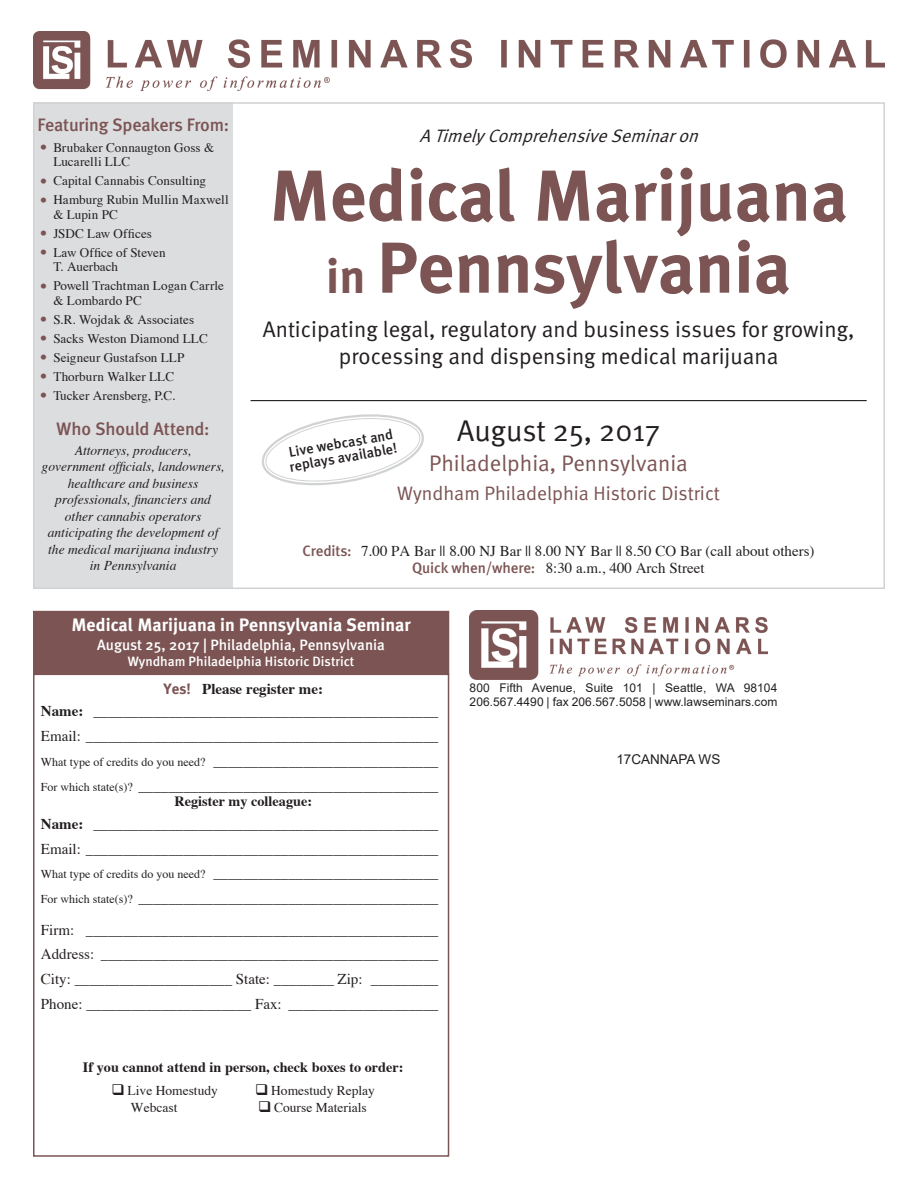
<style>
.page{position:relative;width:918px;height:1188px;background:#fff}
.page>*{position:absolute;margin:0;border:0;box-sizing:border-box;transform-origin:0 0}
.t1{font:700 72px/72px "Meta Plus";color:#7b5453;text-align:center}
.t2{font:30px "Meta Normal";color:#231f20}
.t3{font:22.5px/27px "Meta Normal";color:#231f20;text-align:center}
.t4{font:22.5px "Meta Normal";color:#7b5453}
.t5{font:19.5px "Meta Normal";color:#7b5453}
.t6{font:500 18px "Meta";letter-spacing:-.01em;color:#7b5453}
.t7{font:700 18px "Meta Plus";color:#fff}
.t8{font:italic 18px "Meta Normal";color:#231f20}
.t9{font:15px/24.8px "Times";color:#231f20;text-align:justify}
.t10{font:500 15px "Meta";color:#fff}
.t11{font:700 14.25px "Times";color:#231f20}
.t12{font:500 14.25px/14.2px "Meta";color:#231f20}
.t13{font:italic 13.5px/16.5px "Times";color:#231f20;text-align:center}
.t14{font:13.5px "Times";color:#231f20}
.t15{font:500 13.5px "Meta";color:#fff}
.t16{font:13.5px "Arial";color:#231f20}
.t17{font:13.2px/14.5px "Times";letter-spacing:.005em;color:#231f20}
.t18{font:12px/14.4px "Arial";letter-spacing:.005em;color:#231f20}
.s1{font-size:18px;color:#7b5453}
.s2{font-size:48px}
.s3{font-family:"Meta";font-weight:500;color:#7b5453}
.s4{font-family:"Meta Plus";font-weight:700;color:#7b5453}
.s5{font-weight:700}
.s6{font-size:12px}
</style>
<div class="page">
<div style="left:33px;top:611px;width:416px;height:64px;background:#7b5453"></div>
<div style="left:33px;top:674px;width:416px;height:483px;border:2px solid #7b5453"></div>
<img style="left:470px;top:610px;width:297px;height:69px">
<div style="left:34px;top:102px;width:199px;height:486px;background:#dcdddf"></div>
<hr style="left:251px;top:400px;width:616px;height:1px;background:#231f20">
<img style="left:33px;top:31px;width:852px;height:59px">
<svg style="left:262px;top:414px;width:162px;height:72px"></svg>
<p class="t6" style="left:38px;top:114px;width:193px">Featuring Speakers From:</p>
<p class="t17" style="left:53px;top:141px;width:162px;text-indent:-13px"><span class="s1">•</span> Brubaker Connaugton Goss &amp;<br>Lucarelli LLC</p>
<p class="t17" style="left:40px;top:174px;width:167px"><span class="s1">•</span> Capital Cannabis Consulting</p>
<p class="t17" style="left:53px;top:193px;width:177px;text-indent:-13px"><span class="s1">•</span> Hamburg Rubin Mullin Maxwell &amp; Lupin PC</p>
<p class="t17" style="left:40px;top:227px;width:113px"><span class="s1">•</span> JSDC Law Offices</p>
<p class="t17" style="left:53px;top:246px;width:114px;text-indent:-13px"><span class="s1">•</span> Law Office of Steven<br>T. Auerbach</p>
<p class="t17" style="left:53px;top:279px;width:172px;text-indent:-13px"><span class="s1">•</span> Powell Trachtman Logan Carrle &amp; Lombardo PC</p>
<p class="t17" style="left:40px;top:313px;width:155px"><span class="s1">•</span> S.R. Wojdak &amp; Associates</p>
<p class="t17" style="left:40px;top:332px;width:169px"><span class="s1">•</span> Sacks Weston Diamond LLC</p>
<p class="t17" style="left:40px;top:351px;width:145px"><span class="s1">•</span> Seigneur Gustafson LLP</p>
<p class="t17" style="left:40px;top:370px;width:135px"><span class="s1">•</span> Thorburn Walker LLC</p>
<p class="t17" style="left:40px;top:389px;width:137px"><span class="s1">•</span> Tucker Arensberg, P.C.</p>
<p class="t6" style="left:57px;top:418px;width:155px">Who Should Attend:</p>
<p class="t13" style="left:42px;top:443px;width:184px">Attorneys, producers, government officials, landowners, healthcare and business professionals, financiers and other cannabis operators anticipating the development of the medical marijuana industry in Pennsylvania</p>
<p class="t8" style="left:420px;top:125px;width:286px">ATimelyComprehensiveSeminaron</p>
<h1 class="t1" style="left:269px;top:159px;width:580px">Medical Marijuana <span class="s2">in</span> Pennsylvania</h1>
<h3 class="t3" style="left:263px;top:315px;width:593px">Anticipating legal, regulatory and business issues for growing, processing and dispensing medical marijuana</h3>
<h2 class="t2" style="left:457px;top:413px;width:204px">August 25, 2017</h2>
<h3 class="t4" style="left:429px;top:451px;width:260px">Philadelphia, Pennsylvania</h3>
<h3 class="t5" style="left:397px;top:482px;width:324px">Wyndham Philadelphia Historic District</h3>
<p class="t12" style="left:286px;top:446px;width:110px;rotate:-10deg">Live webcast and replays available!</p>
<p class="t9" style="left:303px;top:539px;width:514px"><span class="s3">Credits:</span> 7.00 PA Bar || 8.00 NJ Bar || 8.00 NY Bar || 8.50 CO Bar (call about others)</p>
<p class="t9" style="left:412px;top:556px;width:294px"><span class="s3">Quick when/where:</span> 8:30 a.m., 400 Arch Street</p>
<p class="t7" style="left:71px;top:615px;width:341px">Medical Marijuana in Pennsylvania Seminar</p>
<p class="t15" style="left:128px;top:653px;width:228px">Wyndham Philadelphia Historic District</p>
<p class="t10" style="left:97px;top:636px;width:289px">August 25, 2017 | Philadelphia, Pennsylvania</p>
<p class="t9" style="left:41px;top:679px;width:399px;line-height:22.5px;text-align:center"><span class="s4">Yes!</span> <span class="s5">Please register me:<br>Name:</span> ______________________________________________</p>
<p class="t9" style="left:41px;top:725px;width:399px">Email: _______________________________________________ <span class="s6">What type of credits do you need?</span> ______________________________ <span class="s6">For which state(s)?</span> ________________________________________</p>
<p class="t11" style="left:174px;top:788px;width:139px">Register my colleague:</p>
<p class="t9" style="left:41px;top:812px;width:399px"><span class="s5">Name:</span> ______________________________________________ Email: _______________________________________________ <span class="s6">What type of credits do you need?</span> ______________________________ <span class="s6">For which state(s)?</span> ________________________________________</p>
<p class="t9" style="left:41px;top:918px;width:399px">Firm: _______________________________________________ Address: _____________________________________________ City: _____________________ State: ________ Zip: _________ Phone: ______________________ Fax: ____________________</p>
<p class="t11" style="left:83px;top:1053px;width:322px">If you cannot attend in person, check boxes to order:</p>
<p class="t14" style="left:112px;top:1082px;width:108px">❑ Live Homestudy</p>
<p class="t14" style="left:255px;top:1082px;width:121px">❑ Homestudy Replay</p>
<p class="t14" style="left:131px;top:1099px;width:48px">Webcast</p>
<p class="t14" style="left:258px;top:1099px;width:110px">❑ Course Materials</p>
<p class="t18" style="left:470px;top:680px;width:309px">800 Fifth Avenue, Suite 101 | Seattle, WA 98104<br>206.567.4490 | fax 206.567.5058 | www.lawseminars.com</p>
<p class="t16" style="left:616px;top:750px;width:106px">17CANNAPA WS</p>
</div>
